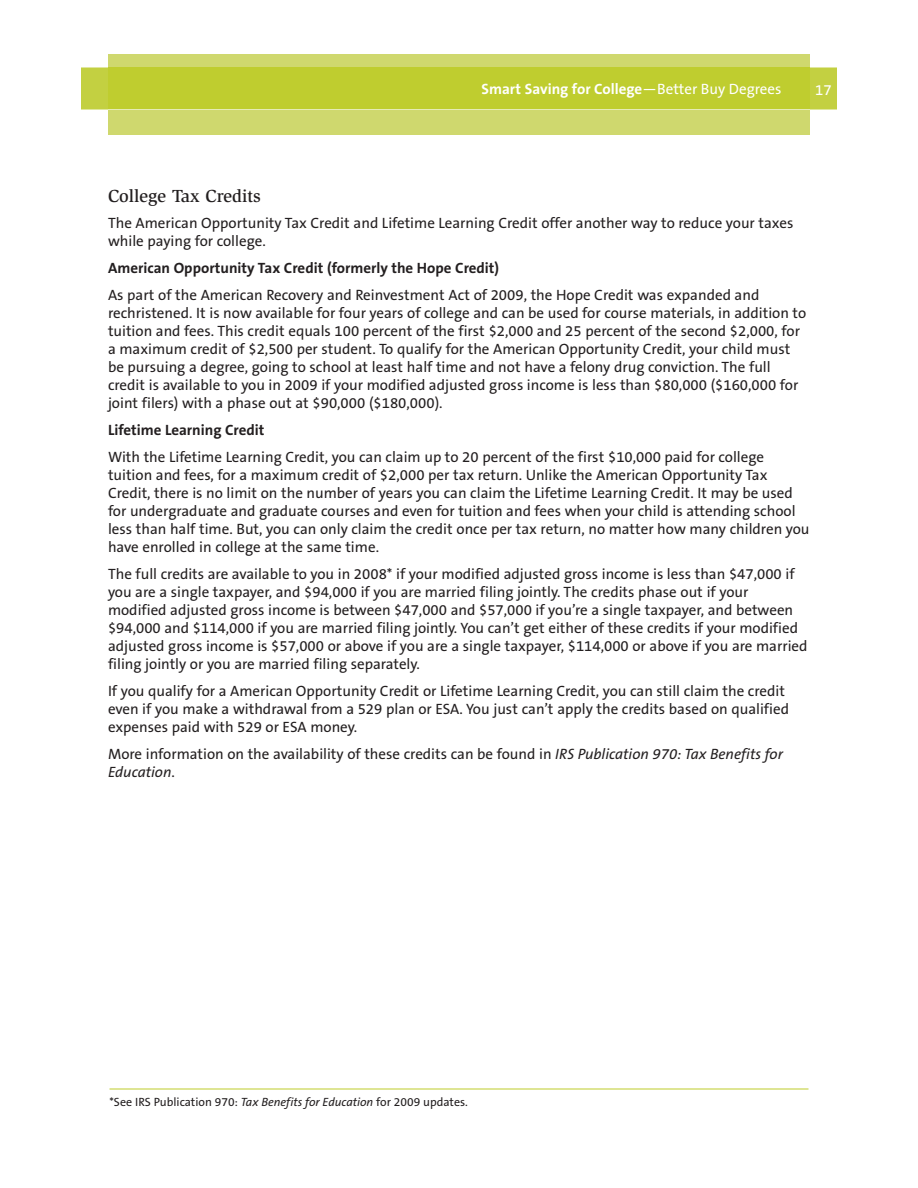
<style>
.page{position:relative;width:918px;height:1188px;background:#fff}
.page>*{position:absolute;margin:0;border:0;box-sizing:border-box;transform-origin:0 0}
.t1{font:500 18px "Slimbach LT";color:#231f20}
.t2{font:15px/18px "The Sans B5 Plain";color:#231f20}
.t3{font:700 15px "The Sans B7";color:#231f20}
.t4{font:700 15px "The Sans B7";color:#fff}
.t5{font:15px "The Sans B5 Plain";color:#fff}
.t6{font:12px "The Sans B5 Plain";color:#231f20}
.s1{font-family:"The Sans B5 Plain";font-weight:400}
.s2{font-style:italic}
</style>
<div class="page">
<div style="left:81px;top:68px;width:756px;height:42px;background:#c3d041"></div>
<div style="left:108px;top:54px;width:702px;height:81px;background:#cfd86e"></div>
<div style="left:108px;top:68px;width:702px;height:42px;background:#bfcd2f"></div>
<hr style="left:110px;top:1089px;width:698px;height:1px;background:#becc2a">
<p class="t4" style="left:482px;top:81px;width:301px">Smart Saving for College<span class="s1">—Better Buy Degrees</span></p>
<p class="t5" style="left:815px;top:82px;width:18px">17</p>
<p class="t1" style="left:108px;top:189px;width:154px">College Tax Credits</p>
<p class="t2" style="left:108px;top:214px;width:687px">The American Opportunity Tax Credit and Lifetime Learning Credit offer another way to reduce your taxes while paying for college.</p>
<p class="t3" style="left:108px;top:260px;width:393px">American Opportunity Tax Credit (formerly the Hope Credit)</p>
<p class="t2" style="left:108px;top:286px;width:700px">As part of the American Recovery and Reinvestment Act of 2009, the Hope Credit was expanded and rechristened. It is now available for four years of college and can be used for course materials, in addition to tuition and fees. This credit equals 100 percent of the first $2,000 and 25 percent of the second $2,000, for a maximum credit of $2,500 per student. To qualify for the American Opportunity Credit, your child must be pursuing a degree, going to school at least half time and not have a felony drug conviction. The full credit is available to you in 2009 if your modified adjusted gross income is less than $80,000 ($160,000 for joint filers) with a phase out at $90,000 ($180,000).</p>
<p class="t3" style="left:108px;top:422px;width:158px">Lifetime Learning Credit</p>
<p class="t2" style="left:108px;top:448px;width:703px">With the Lifetime Learning Credit, you can claim up to 20 percent of the first $10,000 paid for college tuition and fees, for a maximum credit of $2,000 per tax return. Unlike the American Opportunity Tax Credit, there is no limit on the number of years you can claim the Lifetime Learning Credit. It may be used for undergraduate and graduate courses and even for tuition and fees when your child is attending school less than half time. But, you can only claim the credit once per tax return, no matter how many children you have enrolled in college at the same time.</p>
<p class="t2" style="left:108px;top:565px;width:701px">The full credits are available to you in 2008* if your modified adjusted gross income is less than $47,000 if you are a single taxpayer, and $94,000 if you are married filing jointly. The credits phase out if your modified adjusted gross income is between $47,000 and $57,000 if you’re a single taxpayer, and between $94,000 and $114,000 if you are married filing jointly. You can’t get either of these credits if your modified adjusted gross income is $57,000 or above if you are a single taxpayer, $114,000 or above if you are married filing jointly or you are married filing separately.</p>
<p class="t2" style="left:108px;top:682px;width:683px">If you qualify for a American Opportunity Credit or Lifetime Learning Credit, you can still claim the credit even if you make a withdrawal from a 529 plan or ESA. You just can’t apply the credits based on qualified expenses paid with 529 or ESA money.</p>
<p class="t2" style="left:108px;top:745px;width:676px">More information on the availability of these credits can be found in <span class="s2">IRS Publication 970: Tax Benefits for<br>Education</span>.</p>
<p class="t6" style="left:110px;top:1096px;width:360px">*See IRS Publication 970: <span class="s2">Tax Benefits for Education</span> for 2009 updates.</p>
</div>
